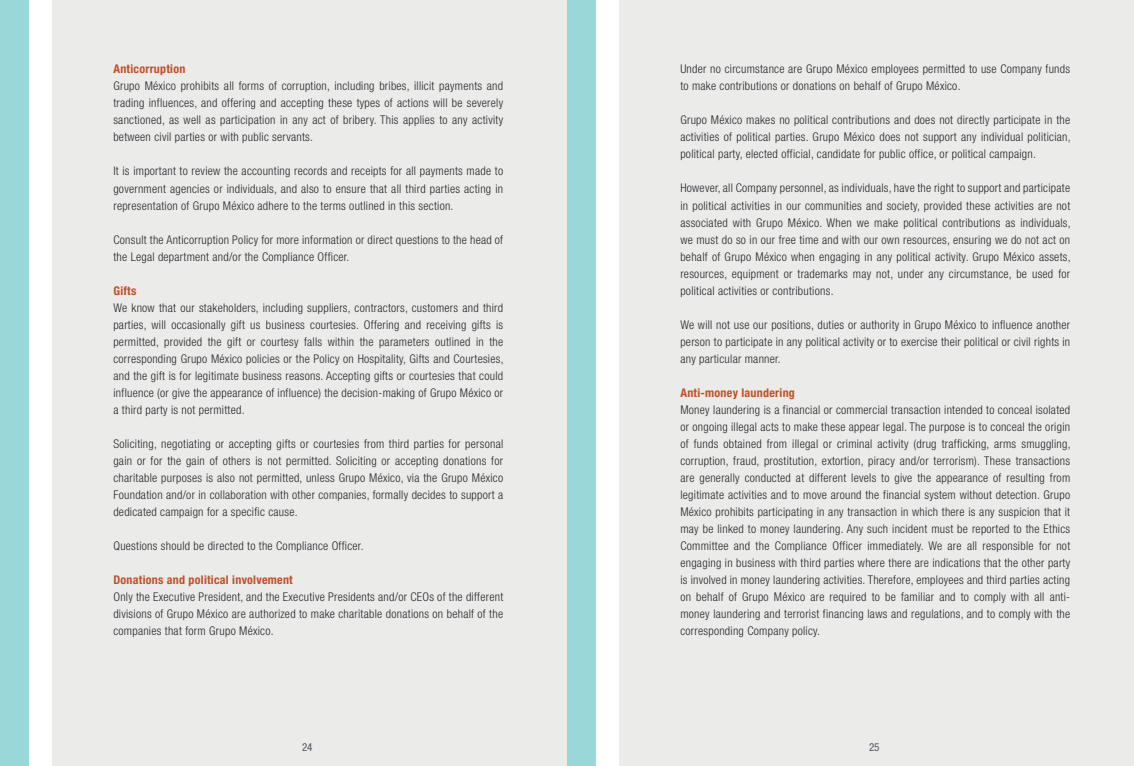
<style>
.page{position:relative;width:1134px;height:766px;background:#fff}
.page>*{position:absolute;margin:0;border:0;box-sizing:border-box;transform-origin:0 0}
.t1{font:300 condensed 12px/17px "Helvetica Neue";letter-spacing:.02em;color:#24282a;text-align:justify}
.t2{font:700 condensed 12px "Helvetica Neue";letter-spacing:.02em;color:#bf4f27}
.t3{font:condensed 11px "Helvetica Neue";color:#52555b}
</style>
<div class="page">
<div style="left:619px;top:0;width:515px;height:765px;background:#ebebea"></div>
<div style="left:553px;top:0;width:42px;height:765px;background:#9ad7d9"></div>
<div style="left:52px;top:0;width:515px;height:765px;background:#ebebea"></div>
<div style="left:0;top:0;width:28px;height:765px;background:#9ad7d9"></div>
<p class="t2" style="left:113px;top:62px;width:74px">Anticorruption</p>
<p class="t1" style="left:113px;top:77px;width:391px">Grupo México prohibits all forms of corruption, including bribes, illicit payments and trading influences, and offering and accepting these types of actions will be severely sanctioned, as well as participation in any act of bribery. This applies to any activity between civil parties or with public servants.</p>
<p class="t1" style="left:113px;top:163px;width:391px">It is important to review the accounting records and receipts for all payments made to government agencies or individuals, and also to ensure that all third parties acting in representation of Grupo México adhere to the terms outlined in this section.</p>
<p class="t1" style="left:113px;top:231px;width:391px">Consult the Anticorruption Policy for more information or direct questions to the head of the Legal department and/or the Compliance Officer.</p>
<p class="t2" style="left:113px;top:283px;width:25px">Gifts</p>
<p class="t1" style="left:113px;top:299px;width:392px">We know that our stakeholders, including suppliers, contractors, customers and third parties, will occasionally gift us business courtesies. Offering and receiving gifts is permitted, provided the gift or courtesy falls within the parameters outlined in the corresponding Grupo México policies or the Policy on Hospitality, Gifts and Courtesies, and the gift is for legitimate business reasons. Accepting gifts or courtesies that could influence (or give the appearance of influence) the decision-making of Grupo México or a third party is not permitted.</p>
<p class="t1" style="left:113px;top:435px;width:391px">Soliciting, negotiating or accepting gifts or courtesies from third parties for personal gain or for the gain of others is not permitted. Soliciting or accepting donations for charitable purposes is also not permitted, unless Grupo México, via the Grupo México Foundation and/or in collaboration with other companies, formally decides to support a dedicated campaign for a specific cause.</p>
<p class="t1" style="left:113px;top:537px;width:252px">Questions should be directed to the Compliance Officer.</p>
<p class="t2" style="left:113px;top:572px;width:181px">Donations and political involvement</p>
<p class="t1" style="left:113px;top:588px;width:391px">Only the Executive President, and the Executive Presidents and/or CEOs of the different divisions of Grupo México are authorized to make charitable donations on behalf of the companies that form Grupo México.</p>
<p class="t3" style="left:302px;top:740px;width:12px">24</p>
<p class="t1" style="left:680px;top:60px;width:391px">Under no circumstance are Grupo México employees permitted to use Company funds to make contributions or donations on behalf of Grupo México.</p>
<p class="t1" style="left:680px;top:111px;width:392px">Grupo México makes no political contributions and does not directly participate in the activities of political parties. Grupo México does not support any individual politician, political party, elected official, candidate for public office, or political campaign.</p>
<p class="t1" style="left:680px;top:179px;width:392px">However, all Company personnel, as individuals, have the right to support and participate in political activities in our communities and society, provided these activities are not associated with Grupo México. When we make political contributions as individuals, we must do so in our free time and with our own resources, ensuring we do not act on behalf of Grupo México when engaging in any political activity. Grupo México assets, resources, equipment or trademarks may not, under any circumstance, be used for political activities or contributions.</p>
<p class="t1" style="left:680px;top:316px;width:391px">We will not use our positions, duties or authority in Grupo México to influence another person to participate in any political activity or to exercise their political or civil rights in any particular manner.</p>
<p class="t2" style="left:680px;top:385px;width:116px">Anti-money laundering</p>
<p class="t1" style="left:680px;top:401px;width:392px">Money laundering is a financial or commercial transaction intended to conceal isolated or ongoing illegal acts to make these appear legal. The purpose is to conceal the origin of funds obtained from illegal or criminal activity (drug trafficking, arms smuggling, corruption, fraud, prostitution, extortion, piracy and/or terrorism). These transactions are generally conducted at different levels to give the appearance of resulting from legitimate activities and to move around the financial system without detection. Grupo México prohibits participating in any transaction in which there is any suspicion that it may be linked to money laundering. Any such incident must be reported to the Ethics Committee and the Compliance Officer immediately. We are all responsible for not engaging in business with third parties where there are indications that the other party is involved in money laundering activities. Therefore, employees and third parties acting on behalf of Grupo México are required to be familiar and to comply with all anti&shy;money laundering and terrorist financing laws and regulations, and to comply with the corresponding Company policy.</p>
<p class="t3" style="left:869px;top:740px;width:12px">25</p>
</div>
